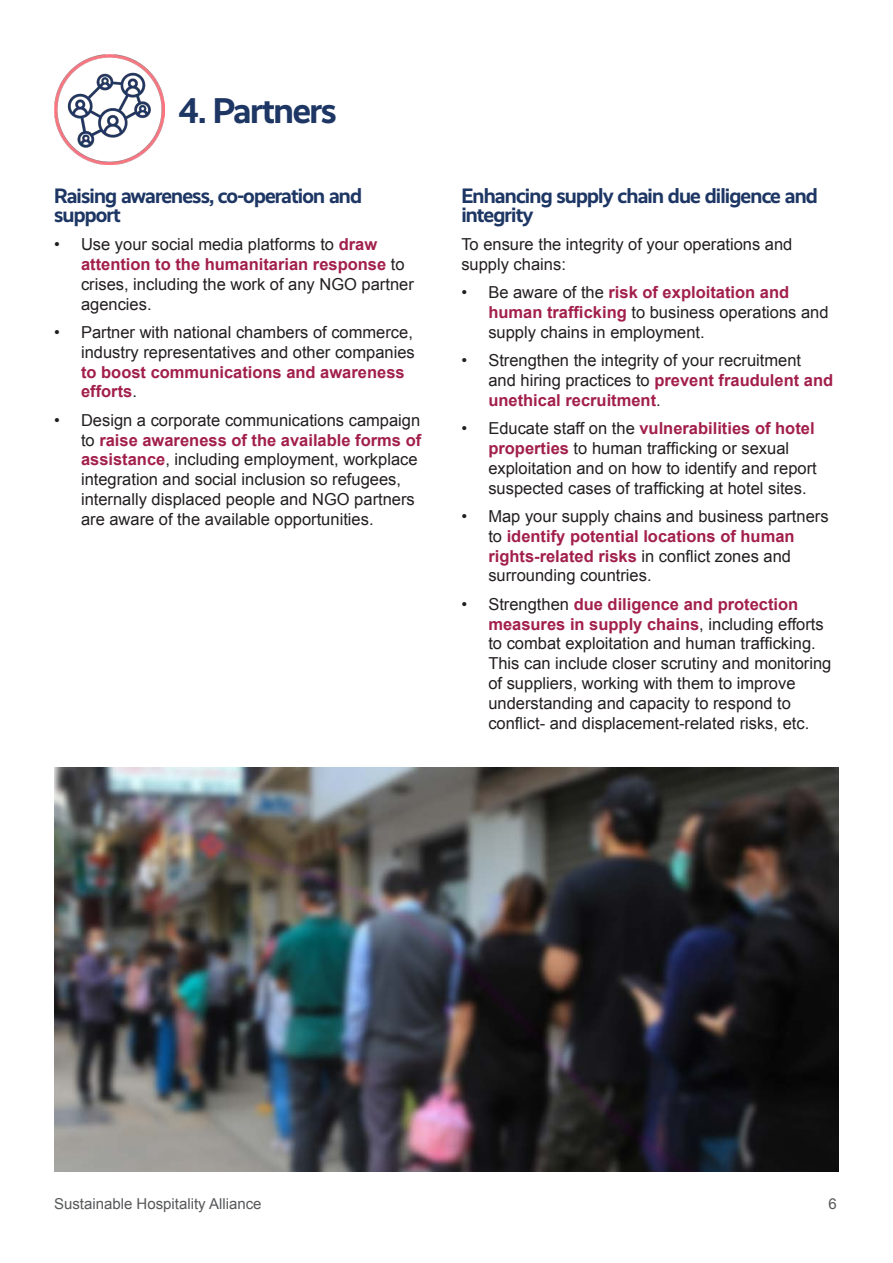
<style>
.page{position:relative;width:893px;height:1263px;background:#fff}
.page>*{position:absolute;margin:0;border:0;box-sizing:border-box;transform-origin:0 0}
.t1{font:700 36px "Realist";letter-spacing:-.04em;color:#1d3664}
.t2{font:700 21px/18.8px "Realist";letter-spacing:-.04em;color:#1d3664}
.Paragraph_Style_4{font:16.5px/19.8px "Arial";color:#231f20}
.t3{font:15px "Arial";color:#57585a}
.s1{font-weight:700;color:#a21f4c}
</style>
<div class="page">
<img style="left:54px;top:767px;width:784px;height:404px">
<img style="left:54px;top:54px;width:111px;height:111px">
<h3 class="t1" style="left:179px;top:90px;width:160px">4. Partners</h3>
<h4 class="t2" style="left:54px;top:187px;width:310px">Raising awareness, co-operation and support</h4>
<p class="Paragraph_Style_4" style="left:81px;top:235px;width:334px;text-indent:-27px">• Use your social media platforms to <span class="s1">draw attention to the humanitarian response</span> to crises, including the work of any NGO partner agencies.</p>
<p class="Paragraph_Style_4" style="left:81px;top:322px;width:335px;text-indent:-27px">• Partner with national chambers of commerce, industry representatives and other companies <span class="s1">to boost communications and awareness efforts</span>.</p>
<p class="Paragraph_Style_4" style="left:81px;top:410px;width:342px;text-indent:-27px">• Design a corporate communications campaign to <span class="s1">raise awareness of the available forms of assistance</span>, including employment, workplace integration and social inclusion so refugees, internally displaced people and NGO partners are aware of the available opportunities.</p>
<h4 class="t2" style="left:461px;top:187px;width:358px">Enhancing supply chain due diligence and integrity</h4>
<p class="Paragraph_Style_4" style="left:461px;top:235px;width:333px">To ensure the integrity of your operations and supply chains:</p>
<p class="Paragraph_Style_4" style="left:488px;top:283px;width:342px;text-indent:-27px">• Be aware of the <span class="s1">risk of exploitation and human trafficking</span> to business operations and supply chains in employment.</p>
<p class="Paragraph_Style_4" style="left:488px;top:351px;width:346px;text-indent:-27px">• Strengthen the integrity of your recruitment<br>and hiring practices to <span class="s1">prevent fraudulent and unethical recruitment</span>.</p>
<p class="Paragraph_Style_4" style="left:488px;top:419px;width:330px;text-indent:-27px">• Educate staff on the <span class="s1">vulnerabilities of hotel properties</span> to human trafficking or sexual exploitation and on how to identify and report suspected cases of trafficking at hotel sites.</p>
<p class="Paragraph_Style_4" style="left:488px;top:506px;width:342px;text-indent:-27px">• Map your supply chains and business partners to <span class="s1">identify potential locations of human rights-related risks</span> in conflict zones and surrounding countries.</p>
<p class="Paragraph_Style_4" style="left:488px;top:594px;width:344px;text-indent:-27px">• Strengthen <span class="s1">due diligence and protection measures in supply chains</span>, including efforts to combat exploitation and human trafficking.<br>This can include closer scrutiny and monitoring of suppliers, working with them to improve understanding and capacity to respond to conflict- and displacement-related risks, etc.</p>
<p class="t3" style="left:54px;top:1194px;width:209px">Sustainable Hospitality Alliance</p>
<p class="t3" style="left:828px;top:1194px;width:10px">6</p>
</div>
